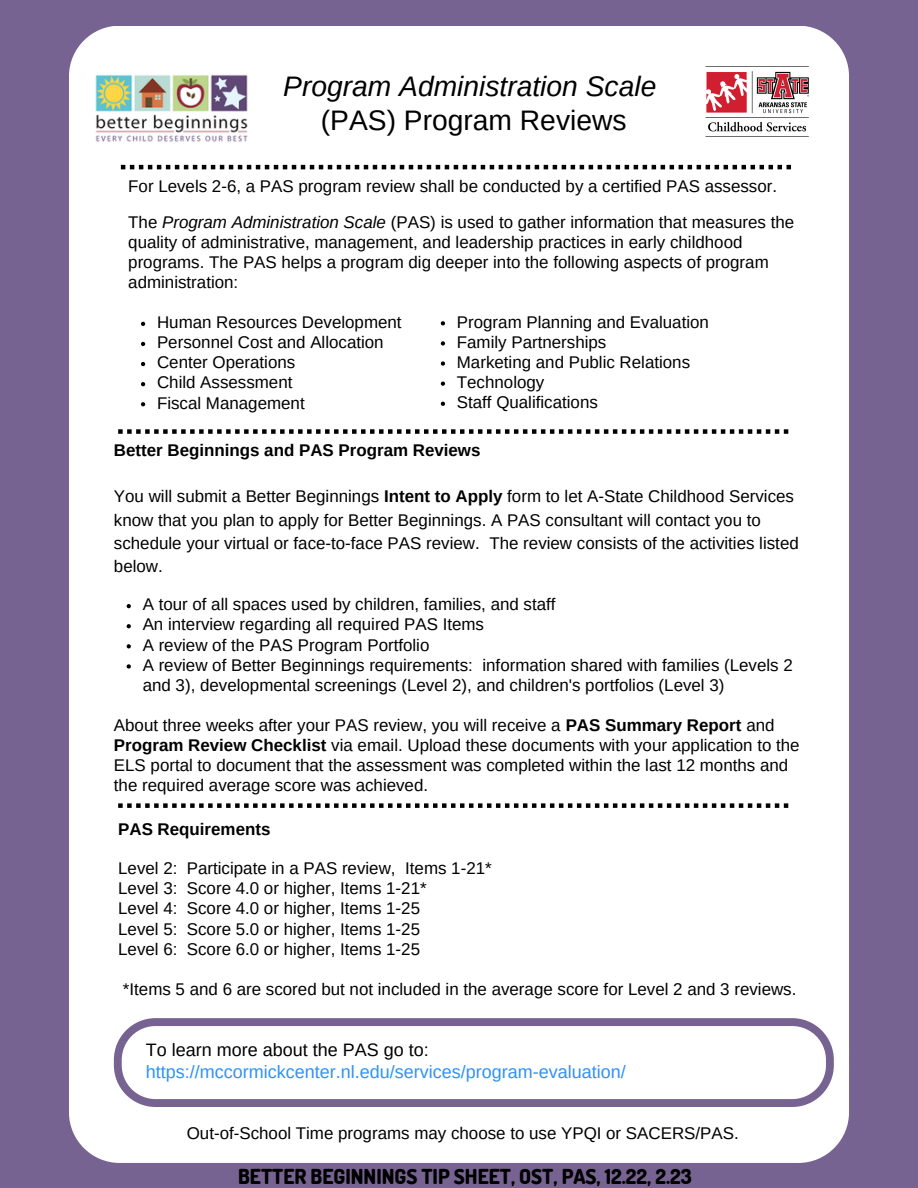
<style>
.page{position:relative;width:918px;height:1188px;background:#776391}
.page>*{position:absolute;margin:0;border:0;box-sizing:border-box;transform-origin:0 0}
.t1{font:italic 28.2px "Arimo";color:#000}
.t2{font:28.2px "Arimo";color:#000}
.t3{font:800 20.55px "Dosis";color:#000}
.t4{font:18px "Arimo";color:#2e91f7}
.t5{font:18px "Arimo";color:#000}
.t6{font:16.95px/20.1px "Arimo";color:#000}
.t7{font:700 16.95px "Arimo";color:#000}
.s1{font-style:italic}
.s2{font-weight:700}
</style>
<div class="page">
<div style="left:69px;top:26px;width:780px;height:1137px;background:#fff;border-radius:51px"></div>
<img style="left:95px;top:74px;width:153px;height:68px">
<img style="left:705px;top:66px;width:104px;height:71px">
<svg style="left:127px;top:604px;width:4px;height:4px"></svg>
<svg style="left:127px;top:624px;width:4px;height:4px"></svg>
<svg style="left:127px;top:644px;width:4px;height:4px"></svg>
<svg style="left:127px;top:664px;width:4px;height:5px"></svg>
<svg style="left:141px;top:322px;width:4px;height:4px"></svg>
<svg style="left:141px;top:342px;width:4px;height:4px"></svg>
<svg style="left:141px;top:362px;width:4px;height:4px"></svg>
<svg style="left:141px;top:382px;width:4px;height:4px"></svg>
<svg style="left:141px;top:402px;width:4px;height:4px"></svg>
<svg style="left:121px;top:165px;width:670px;height:4px"></svg>
<svg style="left:118px;top:429px;width:670px;height:5px"></svg>
<svg style="left:114px;top:1018px;width:720px;height:89px"></svg>
<svg style="left:118px;top:803px;width:670px;height:5px"></svg>
<svg style="left:441px;top:321px;width:4px;height:4px"></svg>
<svg style="left:441px;top:341px;width:4px;height:5px"></svg>
<svg style="left:441px;top:361px;width:4px;height:5px"></svg>
<svg style="left:441px;top:382px;width:4px;height:4px"></svg>
<svg style="left:441px;top:402px;width:4px;height:4px"></svg>
<h1 class="t1" style="left:283px;top:71px;width:375px">Program Administration Scale</h1>
<h1 class="t2" style="left:321px;top:105px;width:307px">(PAS) Program Reviews</h1>
<p class="t6" style="left:128px;top:168px;width:668px;line-height:36px">For Levels 2-6, a PAS program review shall be conducted by a certified PAS assessor.<br>The <span class="s1">Program Administration Scale</span> (PAS) is used to gather information that measures the</p>
<p class="t6" style="left:128px;top:232px;width:642px">quality of administrative, management, and leadership practices in early childhood programs. The PAS helps a program dig deeper into the following aspects of program administration:</p>
<p class="t6" style="left:157px;top:312px;width:246px">Human Resources Development<br>Personnel Cost and Allocation<br>Center Operations<br>Child Assessment<br>Fiscal Management</p>
<p class="t6" style="left:457px;top:312px;width:254px">Program Planning and Evaluation<br>Family Partnerships<br>Marketing and Public Relations<br>Technology<br>Staff Qualifications</p>
<p class="t7" style="left:114px;top:441px;width:368px">Better Beginnings and PAS Program Reviews</p>
<p class="t6" style="left:114px;top:485px;width:686px;line-height:23.2px">You will submit a Better Beginnings <span class="s2">Intent to Apply</span> form to let A-State Childhood Services know that you plan to apply for Better Beginnings. A PAS consultant will contact you to schedule your virtual or face-to-face PAS review. The review consists of the activities listed below.</p>
<p class="t6" style="left:143px;top:594px;width:652px">A tour of all spaces used by children, families, and staff<br>An interview regarding all required PAS Items<br>A review of the PAS Program Portfolio<br>A review of Better Beginnings requirements: information shared with families (Levels 2 and 3), developmental screenings (Level 2), and children's portfolios (Level 3)</p>
<p class="t6" style="left:114px;top:715px;width:687px">About three weeks after your PAS review, you will receive a <span class="s2">PAS Summary Report</span> and <span class="s2">Program Review Checklist</span> via email. Upload these documents with your application to the ELS portal to document that the assessment was completed within the last 12 months and the required average score was achieved.</p>
<p class="t7" style="left:118px;top:820px;width:154px">PAS Requirements</p>
<p class="t6" style="left:118px;top:858px;width:375px">Level 2: Participate in a PAS review, Items 1-21* Level 3: Score 4.0 or higher, Items 1-21*<br>Level 4: Score 4.0 or higher, Items 1-25<br>Level 5: Score 5.0 or higher, Items 1-25<br>Level 6: Score 6.0 or higher, Items 1-25</p>
<p class="t6" style="left:123px;top:979px;width:675px">*Items 5 and 6 are scored but not included in the average score for Level 2 and 3 reviews.</p>
<p class="t5" style="left:146px;top:1040px;width:284px">To learn more about the PAS go to:</p>
<p class="t4" style="left:146px;top:1061px;width:481px">https://mccormickcenter.nl.edu/services/program-evaluation/</p>
<p class="t6" style="left:187px;top:1123px;width:553px">Out-of-School Time programs may choose to use YPQI or SACERS/PAS.</p>
<p class="t3" style="left:238px;top:1163px;width:455px">BETTER BEGINNINGS TIP SHEET, OST, PAS, 12.22, 2.23</p>
</div>
